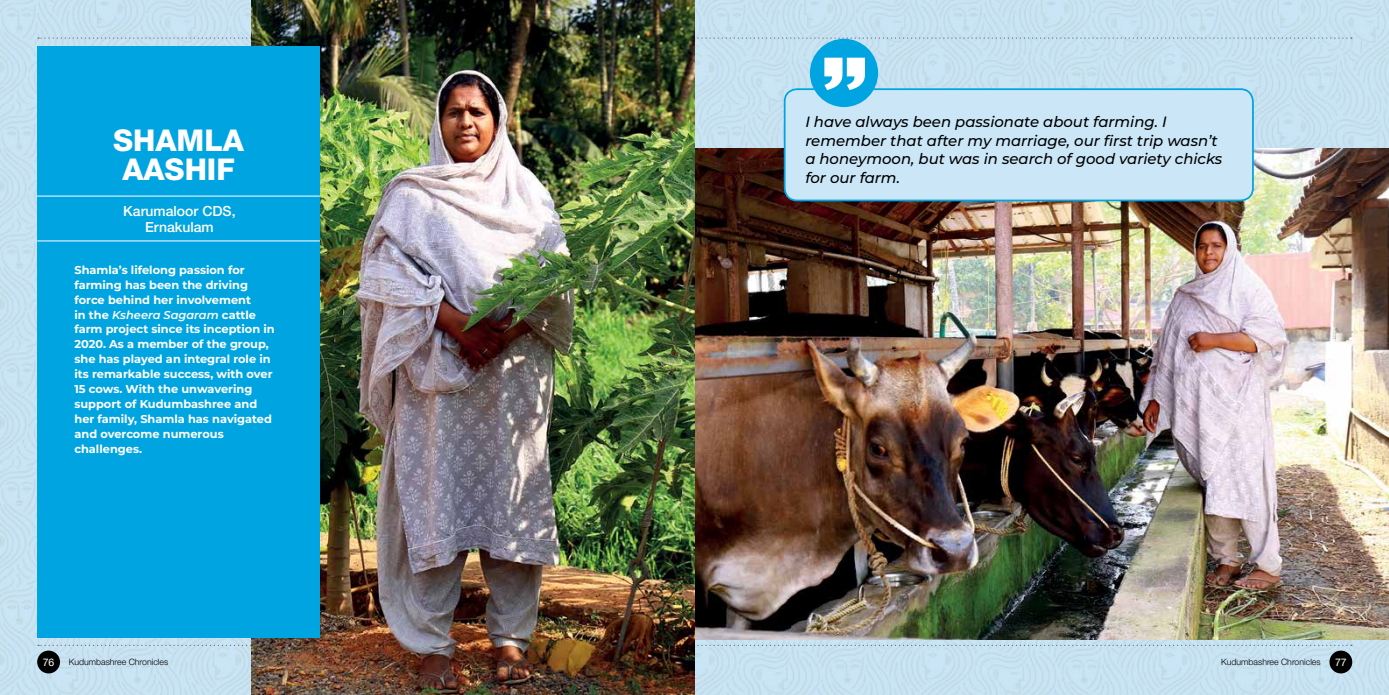
<style>
.page{position:relative;width:1389px;height:695px;background:#fff}
.page>*{position:absolute;margin:0;border:0;box-sizing:border-box;transform-origin:0 0}
.t1{font:800 30.01px/28.5px "Helvetica Neue LT Std";color:#fff;text-align:center}
.t2{font:italic 500 14.88px/18.4px "Montserrat";color:#000}
.t3{font:500 14px/15.8px "Helvetica Neue LT Std";color:#fff;text-align:center}
.t4{font:700 11.38px/14.9px "Montserrat";color:#fff}
.t5{font:10.5px "Helvetica Neue LT Std";color:#fff}
.t6{font:300 8.75px "Helvetica Neue LT Std";color:#000}
.s1{font-weight:600;font-style:italic}
</style>
<div class="page">
<img style="left:0;top:0;width:1389px;height:694px">
<svg style="left:38px;top:37px;width:1314px;height:2px;background:#b7cedc"></svg>
<svg style="left:38px;top:644px;width:1314px;height:2px;background:#b8cfdc"></svg>
<div style="left:1329px;top:650px;width:23px;height:23px;background:#000;border-radius:50%"></div>
<div style="left:37px;top:650px;width:23px;height:23px;background:#000;border-radius:50%"></div>
<img style="left:694px;top:149px;width:695px;height:490px">
<div style="left:785px;top:89px;width:468px;height:111px;background:#cae6f7;border-radius:12px"></div>
<div style="left:784px;top:88px;width:470px;height:113px;border:2px solid #00a4e1;border-radius:12px"></div>
<div style="left:810px;top:39px;width:68px;height:68px;background:#00a4e1;border-radius:50%"></div>
<svg style="left:824px;top:58px;width:41px;height:32px"></svg>
<img style="left:252px;top:0;width:442px;height:694px">
<div style="left:37px;top:46px;width:283px;height:591px;background:#00a4e1"></div>
<hr style="left:37px;top:196px;width:283px;height:1px;background:#fff">
<hr style="left:37px;top:240px;width:283px;height:1px;background:#fff">
<h1 class="t1" style="left:113px;top:126px;width:132px">SHAMLA<br>AASHIF</h1>
<p class="t3" style="left:123px;top:203px;width:114px">Karumaloor CDS,<br>Ernakulam</p>
<p class="t4" style="left:74px;top:262px;width:202px">Shamla’s lifelong passion for farming has been the driving force behind her involvement<br>in the <span class="s1">Ksheera Sagaram</span> cattle farm project since its inception in<br>2020. As a member of the group, she has played an integral role in its remarkable success, with over<br>15 cows. With the unwavering support of Kudumbashree and her family, Shamla has navigated and overcome numerous challenges.</p>
<h2 class="t2" style="left:805px;top:113px;width:418px">I have always been passionate about farming. I remember that after my marriage, our first trip wasn’t a honeymoon, but was in search of good variety chicks for our farm.</h2>
<p class="t5" style="left:43px;top:655px;width:13px">76</p>
<p class="t6" style="left:69px;top:656px;width:101px">Kudumbashree Chronicles</p>
<p class="t6" style="left:1221px;top:656px;width:101px">Kudumbashree Chronicles</p>
<p class="t5" style="left:1335px;top:656px;width:13px">77</p>
</div>
